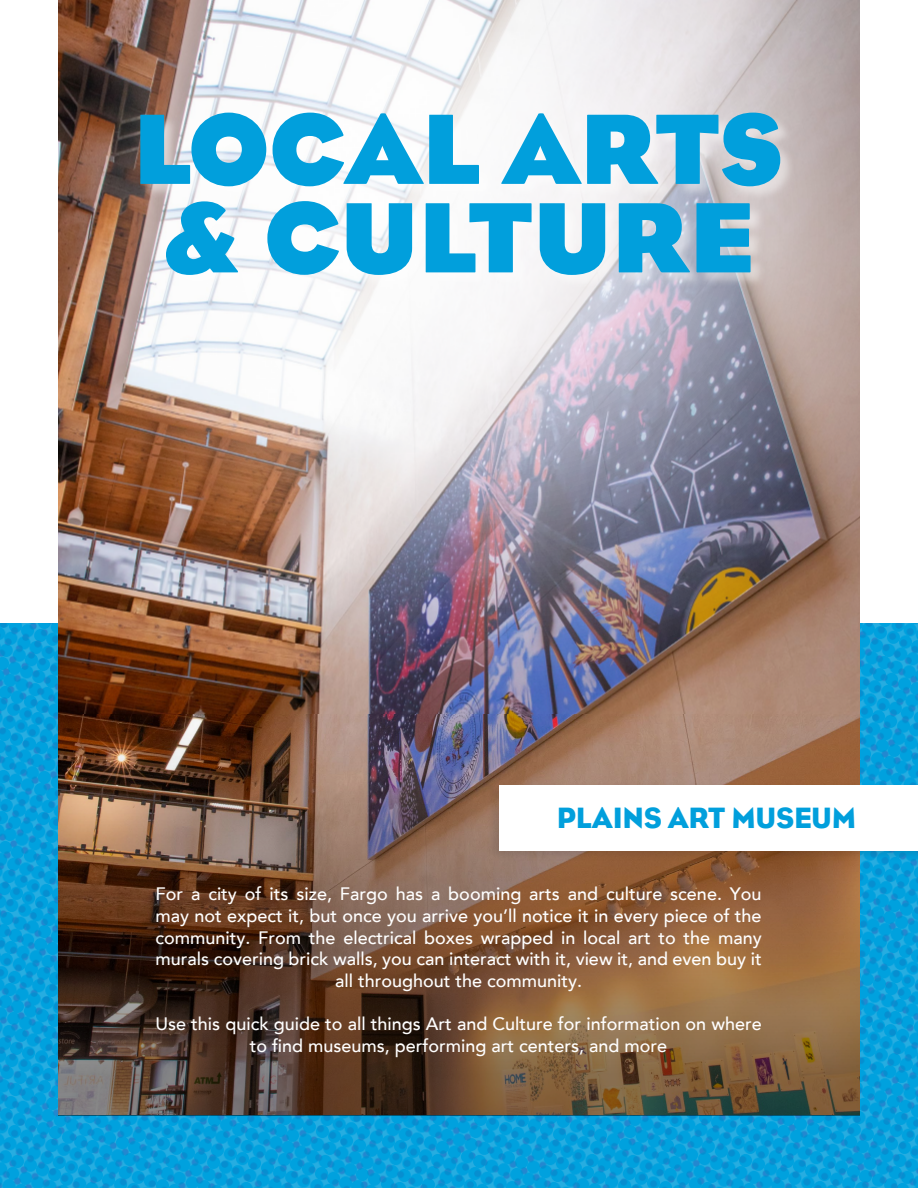
<style>
.page{position:relative;width:918px;height:1188px;background:#fff}
.page>*{position:absolute;margin:0;border:0;box-sizing:border-box;transform-origin:0 0}
.t1{font:700 102px "Eagle";color:#019fdc}
.t2{font:30px "Eagle";letter-spacing:-.01em;color:#019fdc}
.t3{font:500 18px/21.6px "Avenir";color:#fff;text-align:center}
</style>
<div class="page">
<img style="left:0;top:699px;width:918px;height:489px">
<img style="left:58px;top:715px;width:802px;height:401px">
<div style="left:486px;top:782px;width:432px;height:80px;background:#231f20;opacity:.14"></div>
<div style="left:499px;top:785px;width:419px;height:65px;background:#fff"></div>
<img style="left:0;top:0;width:918px;height:699px">
<div style="left:140px;top:113px;width:655px;height:177px;background:#fff;opacity:.46"></div>
<p class="t1" style="left:133px;top:86px;width:652px">LOCAL ARTS</p>
<p class="t1" style="left:163px;top:174px;width:593px">&amp; CULTURE</p>
<p class="t2" style="left:557px;top:800px;width:301px">PLAINS ART MUSEUM</p>
<p class="t3" style="left:156px;top:885px;width:608px">For a city of its size, Fargo has a booming arts and culture scene. You may not expect it, but once you arrive you’ll notice it in every piece of the community. From the electrical boxes wrapped in local art to the many murals covering brick walls, you can interact with it, view it, and even buy it all throughout the community.</p>
<p class="t3" style="left:156px;top:1015px;width:608px">Use this quick guide to all things Art and Culture for information on where to find museums, performing art centers, and more</p>
</div>
